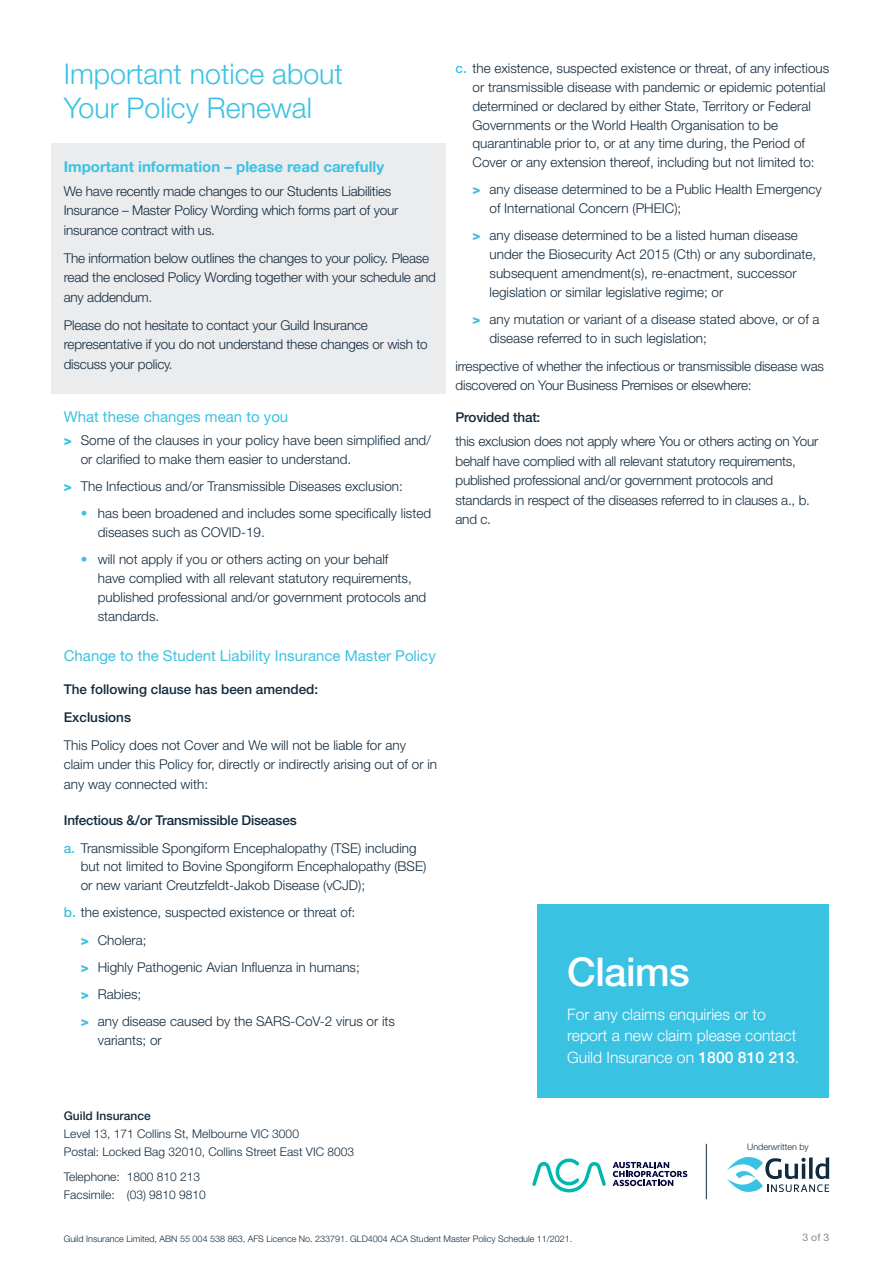
<style>
.page{position:relative;width:893px;height:1263px;background:#fff}
.page>*{position:absolute;margin:0;border:0;box-sizing:border-box;transform-origin:0 0}
.Sub_Heading_3{font:500 39.75px "Helvetica Neue LT Std";letter-spacing:-.015em;color:#fff}
.Sub_Heading_1{font:300 28.5px/34.2px "Helvetica Neue LT Std";color:#3ac2e3}
.Body_Copy{font:300 15.75px/21.8px "Helvetica Neue LT Std";color:#fff}
.Sub_Heading_3-2{font:15px "Helvetica Neue LT Std";color:#3ac2e3}
.Sub_Heading_3-3{font:700 15px "Helvetica Neue LT Std";color:#3ac2e3}
.Body_Copy-2{font:300 13.5px/18.8px "Helvetica Neue LT Std";color:#122a3d}
.Body_Copy-3{font:500 13.5px "Helvetica Neue LT Std";letter-spacing:-.015em;color:#122a3d}
.t1{font:300 12px/18px "Helvetica Neue LT Std";color:#122a3d}
.Sub_Heading_3-4{font:10.5px "Helvetica Neue LT Std";color:#878c98}
.t2{font:300 9px "Helvetica Neue LT Std";color:#122a3d}
.s1{font-weight:800;color:#3ac2e3}
.s2{font-weight:500;color:#3ac2e3}
.s3{font-weight:500}
</style>
<div class="page">
<div style="left:537px;top:904px;width:292px;height:193px;background:#3ac2e3"></div>
<div style="left:51px;top:143px;width:395px;height:250px;background:#ebecee"></div>
<hr style="left:706px;top:1144px;width:1px;height:55px;background:#122a3d">
<svg style="left:727px;top:1157px;width:102px;height:35px"></svg>
<svg style="left:532px;top:1158px;width:74px;height:34px"></svg>
<svg style="left:613px;top:1162px;width:74px;height:24px"></svg>
<p class="Sub_Heading_1" style="left:64px;top:56px;width:281px">Important notice about<br>Your Policy Renewal</p>
<p class="Sub_Heading_3-3" style="left:64px;top:157px;width:322px">Important information – please read carefully</p>
<p class="Body_Copy-2" style="left:64px;top:181px;width:336px;line-height:19.5px">We have recently made changes to our Students Liabilities<br>Insurance – Master Policy Wording which forms part of your insurance contract with us.</p>
<p class="Body_Copy-2" style="left:64px;top:248px;width:374px;line-height:19.5px">The information below outlines the changes to your policy. Please read the enclosed Policy Wording together with your schedule and any addendum.</p>
<p class="Body_Copy-2" style="left:64px;top:315px;width:365px;line-height:19.5px">Please do not hesitate to contact your Guild Insurance representative if you do not understand these changes or wish to discuss your policy.</p>
<p class="Sub_Heading_3-2" style="left:64px;top:408px;width:226px">What these changes mean to you</p>
<p class="Body_Copy-2" style="left:81px;top:431px;width:352px;text-indent:-17px"><span class="s1">&gt;</span> Some of the clauses in your policy have been simplified and/ or clarified to make them easier to understand.</p>
<p class="Body_Copy-2" style="left:64px;top:477px;width:341px"><span class="s1">&gt;</span> The Infectious and/or Transmissible Diseases exclusion:</p>
<p class="Body_Copy-2" style="left:98px;top:504px;width:335px;text-indent:-17px"><span class="s2">•</span> has been broadened and includes some specifically listed diseases such as COVID-19.</p>
<p class="Body_Copy-2" style="left:98px;top:550px;width:330px;text-indent:-17px"><span class="s2">•</span> will not apply if you or others acting on your behalf<br>have complied with all relevant statutory requirements, published professional and/or government protocols and standards.</p>
<p class="Sub_Heading_3-2" style="left:64px;top:647px;width:374px">Change to the Student Liability Insurance Master Policy</p>
<p class="Body_Copy-3" style="left:64px;top:681px;width:256px">The following clause has been amended:</p>
<p class="Body_Copy-3" style="left:64px;top:709px;width:69px">Exclusions</p>
<p class="Body_Copy-2" style="left:64px;top:735px;width:375px;line-height:19.5px">This Policy does not Cover and We will not be liable for any claim under this Policy for, directly or indirectly arising out of or in any way connected with:</p>
<p class="Body_Copy-3" style="left:64px;top:812px;width:234px">Infectious &amp;/or Transmissible Diseases</p>
<p class="Body_Copy-2" style="left:81px;top:838px;width:347px;text-indent:-17px"><span class="s2">a.</span> Transmissible Spongiform Encephalopathy (TSE) including but not limited to Bovine Spongiform Encephalopathy (BSE) or new variant Creutzfeldt-Jakob Disease (vCJD);</p>
<p class="Body_Copy-2" style="left:64px;top:903px;width:293px"><span class="s2">b.</span> the existence, suspected existence or threat of:</p>
<p class="Body_Copy-2" style="left:81px;top:930px;width:67px"><span class="s1">&gt;</span> Cholera;</p>
<p class="Body_Copy-2" style="left:81px;top:957px;width:281px"><span class="s1">&gt;</span> Highly Pathogenic Avian Influenza in humans;</p>
<p class="Body_Copy-2" style="left:81px;top:984px;width:62px"><span class="s1">&gt;</span> Rabies;</p>
<p class="Body_Copy-2" style="left:98px;top:1012px;width:299px;text-indent:-17px"><span class="s1">&gt;</span> any disease caused by the SARS-CoV-2 virus or its variants; or</p>
<p class="Body_Copy-2" style="left:472px;top:59px;width:358px;text-indent:-17px"><span class="s2">c.</span> the existence, suspected existence or threat, of any infectious or transmissible disease with pandemic or epidemic potential determined or declared by either State, Territory or Federal Governments or the World Health Organisation to be quarantinable prior to, or at any time during, the Period of Cover or any extension thereof, including but not limited to:</p>
<p class="Body_Copy-2" style="left:489px;top:180px;width:334px;text-indent:-17px"><span class="s1">&gt;</span> any disease determined to be a Public Health Emergency of International Concern (PHEIC);</p>
<p class="Body_Copy-2" style="left:489px;top:226px;width:328px;text-indent:-17px"><span class="s1">&gt;</span> any disease determined to be a listed human disease under the Biosecurity Act 2015 (Cth) or any subordinate, subsequent amendment(s), re-enactment, successor legislation or similar legislative regime; or</p>
<p class="Body_Copy-2" style="left:489px;top:309px;width:332px;text-indent:-17px"><span class="s1">&gt;</span> any mutation or variant of a disease stated above, or of a disease referred to in such legislation;</p>
<p class="Body_Copy-2" style="left:455px;top:356px;width:370px;line-height:19.5px">irrespective of whether the infectious or transmissible disease was discovered on Your Business Premises or elsewhere:</p>
<p class="Body_Copy-3" style="left:455px;top:410px;width:86px">Provided that:</p>
<p class="Body_Copy-2" style="left:455px;top:431px;width:364px;line-height:19.5px">this exclusion does not apply where You or others acting on Your behalf have complied with all relevant statutory requirements, published professional and/or government protocols and standards in respect of the diseases referred to in clauses a., b. and c.</p>
<p class="Sub_Heading_3" style="left:567px;top:949px;width:124px">Claims</p>
<p class="Body_Copy" style="left:567px;top:1003px;width:233px">For any claims enquiries or to report a new claim please contact<br>Guild Insurance on <span class="s3">1800 810 213</span>.</p>
<p class="t1" style="left:64px;top:1107px;width:292px"><span class="s3">Guild Insurance<br></span>Level 13, 171 Collins St, Melbourne VIC 3000<br>Postal: Locked Bag 32010, Collins Street East VIC 8003</p>
<p class="t1" style="left:64px;top:1167px;width:144px">Telephone: 1800 810 213<br>Facsimile: (03) 9810 9810</p>
<p class="t2" style="left:64px;top:1233px;width:510px">Guild Insurance Limited, ABN 55 004 538 863, AFS Licence No. 233791. GLD4004 ACA Student Master Policy Schedule 11/2021.</p>
<p class="t2" style="left:747px;top:1141px;width:63px">Underwritten by</p>
<p class="Sub_Heading_3-4" style="left:802px;top:1231px;width:28px">3 of 3</p>
</div>
